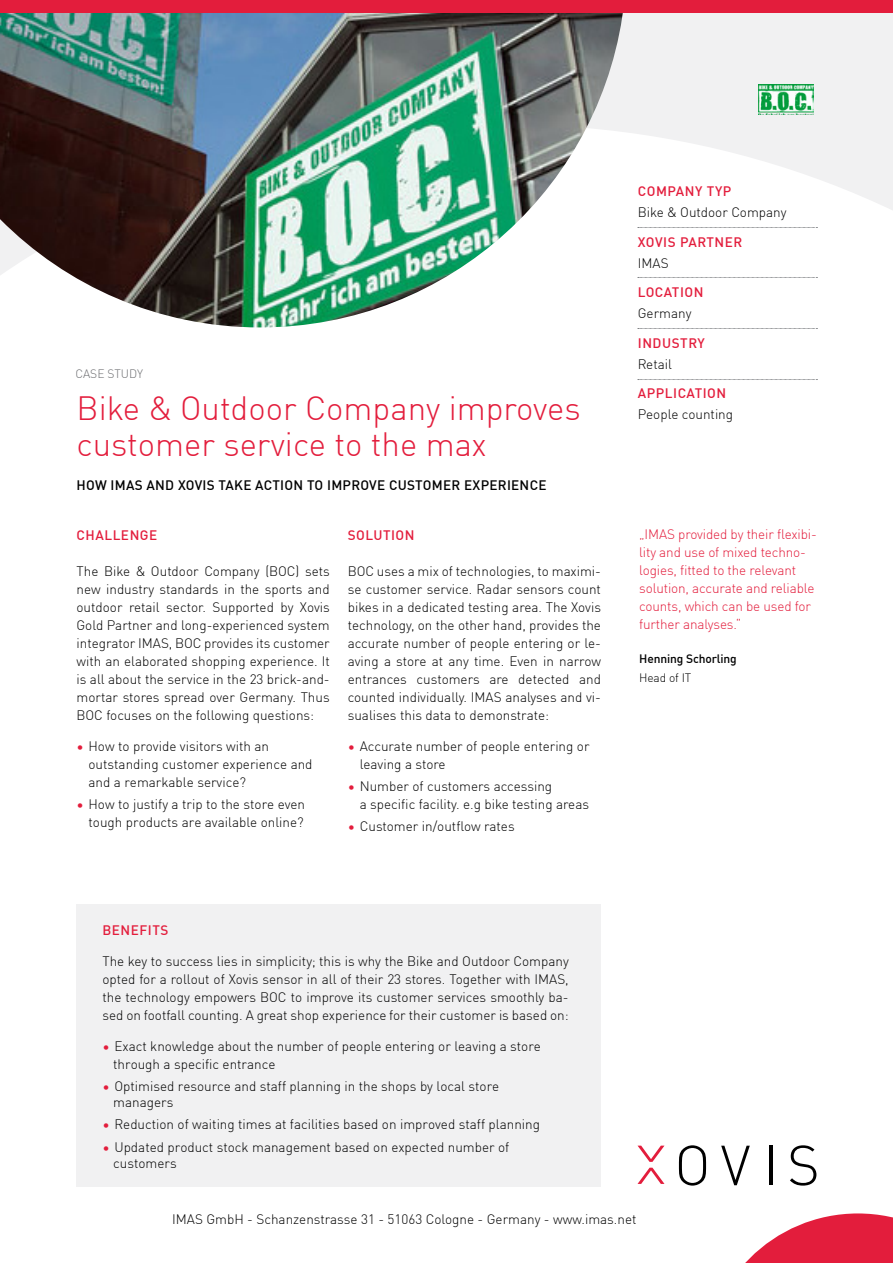
<style>
.page{position:relative;width:893px;height:1263px;background:#f1f1f2}
.page>*{position:absolute;margin:0;border:0;box-sizing:border-box;transform-origin:0 0}
.t1{font:300 33px/36px "DIN Offc Pro";color:#e31d3c}
.t2{font:300 13.5px/18px "DIN Offc Pro";color:#000}
.t3{font:300 13.5px/18px "DIN Offc Pro";letter-spacing:-.01em;color:#e31d3c}
.t4{font:500 13.5px "DIN Offc Pro";letter-spacing:.04em;color:#e31d3c}
.t5{font:500 13.5px "DIN Offc Pro";letter-spacing:.02em;color:#000}
.t6{font:500 12px "DIN Offc Pro";letter-spacing:-.01em;color:#000}
.t7{font:300 12px "DIN Offc Pro";color:#6d6e71}
.t8{font:300 12px "DIN Offc Pro";letter-spacing:-.01em;color:#000}
.s1{color:#e31d3c}
</style>
<div class="page">
<div style="left:0;top:133px;width:893px;height:1130px;background:#fff"></div>
<svg style="left:638px;top:227px;width:179px;height:1px"></svg>
<svg style="left:638px;top:277px;width:179px;height:1px"></svg>
<svg style="left:638px;top:328px;width:179px;height:1px"></svg>
<svg style="left:638px;top:379px;width:179px;height:1px"></svg>
<svg style="left:679px;top:1145px;width:27px;height:40px"></svg>
<svg style="left:721px;top:1146px;width:29px;height:39px"></svg>
<hr style="left:769px;top:1146px;width:3px;height:39px;background:#000">
<svg style="left:790px;top:1145px;width:26px;height:40px"></svg>
<svg style="left:637px;top:1168px;width:27px;height:16px"></svg>
<svg style="left:637px;top:1145px;width:27px;height:17px"></svg>
<svg style="left:705px;top:1213px;width:188px;height:50px"></svg>
<img style="left:0;top:13px;width:624px;height:314px">
<div style="left:0;top:0;width:893px;height:13px;background:#e31d3c"></div>
<div style="left:77px;top:904px;width:524px;height:282px;background:#f1f1f2"></div>
<img style="left:758px;top:85px;width:56px;height:29px">
<p class="t7" style="left:75px;top:365px;width:69px">CASE STUDY</p>
<h1 class="t1" style="left:77px;top:388px;width:506px">Bike &amp; Outdoor Company improves customer service to the max</h1>
<p class="t5" style="left:77px;top:475px;width:471px">HOW IMAS AND XOVIS TAKE ACTION TO IMPROVE CUSTOMER EXPERIENCE</p>
<p class="t4" style="left:77px;top:525px;width:82px">CHALLENGE</p>
<p class="t2" style="left:77px;top:561px;width:255px;text-align:justify">The Bike &amp; Outdoor Company (BOC) sets new industry standards in the sports and outdoor retail sector. Supported by Xovis Gold Partner and long-experienced system integrator IMAS, BOC provides its customer with an elaborated shopping experience. It is all about the service in the 23 brick-and&shy;mortar stores spread over Germany. Thus BOC focuses on the following questions:</p>
<p class="t2" style="left:89px;top:736px;width:226px;text-indent:-12px"><span class="s1">•</span> How to provide visitors with an outstanding customer experience and and a remarkable service?</p>
<p class="t2" style="left:77px;top:794px;width:230px;text-align:right"><span class="s1">•</span> How to justify a trip to the store even tough products are available online?</p>
<p class="t4" style="left:348px;top:525px;width:68px">SOLUTION</p>
<p class="t2" style="left:348px;top:561px;width:255px;text-align:justify">BOC uses a mix of technologies, to maximi&shy;se customer service. Radar sensors count bikes in a dedicated testing area. The Xovis technology, on the other hand, provides the accurate number of people entering or le&shy;aving a store at any time. Even in narrow entrances customers are detected and counted individually. IMAS analyses and vi&shy;sualises this data to demonstrate:</p>
<p class="t2" style="left:360px;top:736px;width:231px;text-indent:-12px"><span class="s1">•</span> Accurate number of people entering or leaving a store</p>
<p class="t2" style="left:360px;top:776px;width:231px;text-indent:-12px"><span class="s1">•</span> Number of customers accessing<br>a specific facility. e.g bike testing areas</p>
<p class="t2" style="left:348px;top:816px;width:168px"><span class="s1">•</span> Customer in/outflow rates</p>
<p class="t4" style="left:638px;top:181px;width:95px">COMPANY TYP</p>
<p class="t2" style="left:638px;top:203px;width:150px">Bike &amp; Outdoor Company</p>
<p class="t4" style="left:638px;top:232px;width:106px">XOVIS PARTNER</p>
<p class="t2" style="left:638px;top:253px;width:32px">IMAS</p>
<p class="t4" style="left:638px;top:282px;width:67px">LOCATION</p>
<p class="t2" style="left:638px;top:304px;width:55px">Germany</p>
<p class="t4" style="left:638px;top:333px;width:69px">INDUSTRY</p>
<p class="t2" style="left:638px;top:354px;width:36px">Retail</p>
<p class="t4" style="left:638px;top:383px;width:90px">APPLICATION</p>
<p class="t2" style="left:638px;top:405px;width:97px">People counting</p>
<p class="t3" style="left:639px;top:524px;width:179px">„IMAS provided by their flexibi&shy;lity and use of mixed techno&shy;logies, fitted to the relevant solution, accurate and reliable counts, which can be used for further analyses.“</p>
<p class="t6" style="left:639px;top:649px;width:99px">Henning Schorling</p>
<p class="t8" style="left:639px;top:669px;width:54px">Head of IT</p>
<p class="t4" style="left:102px;top:920px;width:68px">BENEFITS</p>
<p class="t2" style="left:102px;top:951px;width:468px;text-align:justify">The key to success lies in simplicity; this is why the Bike and Outdoor Company opted for a rollout of Xovis sensor in all of their 23 stores. Together with IMAS, the technology empowers BOC to improve its customer services smoothly ba&shy;sed on footfall counting. A great shop experience for their customer is based on:</p>
<p class="t2" style="left:113px;top:1036px;width:429px;text-indent:-11px"><span class="s1">•</span> Exact knowledge about the number of people entering or leaving a store through a specific entrance</p>
<p class="t2" style="left:113px;top:1077px;width:388px;line-height:16.2px;text-indent:-11px"><span class="s1">•</span> Optimised resource and staff planning in the shops by local store managers</p>
<p class="t2" style="left:102px;top:1115px;width:439px"><span class="s1">•</span> Reduction of waiting times at facilities based on improved staff planning</p>
<p class="t2" style="left:113px;top:1138px;width:398px;line-height:16.2px;text-indent:-11px"><span class="s1">•</span> Updated product stock management based on expected number of customers</p>
<p class="t2" style="left:172px;top:1209px;width:466px">IMAS GmbH - Schanzenstrasse 31 - 51063 Cologne - Germany - www.imas.net</p>
</div>
